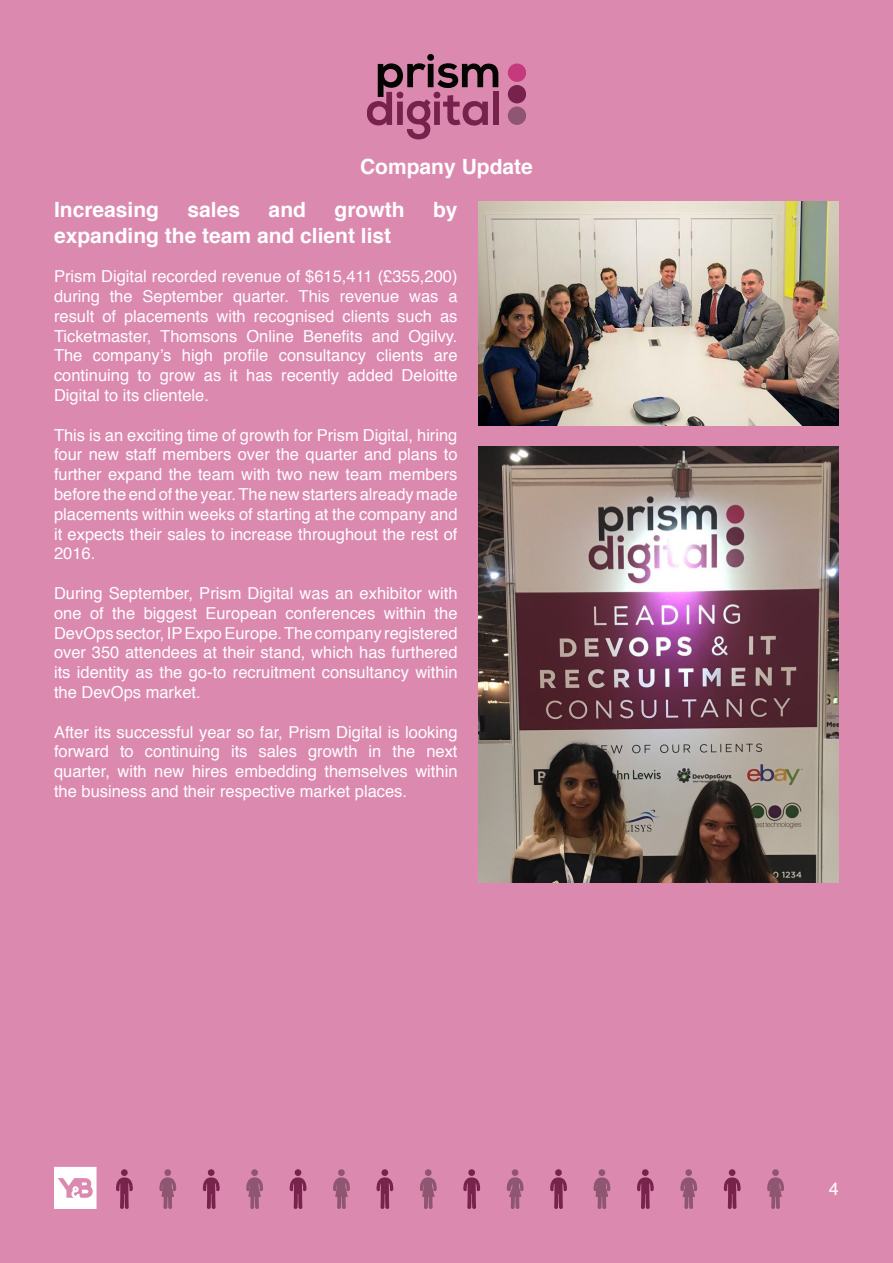
<style>
.page{position:relative;width:893px;height:1263px;background:#dc89b0}
.page>*{position:absolute;margin:0;border:0;box-sizing:border-box;transform-origin:0 0}
.t1{font:700 21px "Helvetica";color:#fff}
.t2{font:18px "Helvetica";color:#fff}
.t3{font:16.5px/19.8px "Helvetica";color:#fff;text-align:justify}
</style>
<div class="page">
<div style="left:121px;top:1169px;width:7px;height:7px;background:#78234b;border-radius:50%"></div>
<svg style="left:116px;top:1177px;width:17px;height:32px"></svg>
<div style="left:164px;top:1169px;width:7px;height:7px;background:#8e5671;border-radius:50%"></div>
<svg style="left:159px;top:1177px;width:18px;height:32px"></svg>
<div style="left:208px;top:1169px;width:7px;height:7px;background:#78234b;border-radius:50%"></div>
<svg style="left:202px;top:1177px;width:18px;height:32px"></svg>
<div style="left:251px;top:1169px;width:7px;height:7px;background:#8e5671;border-radius:50%"></div>
<svg style="left:246px;top:1177px;width:17px;height:32px"></svg>
<div style="left:295px;top:1169px;width:6px;height:7px;background:#78234b;border-radius:50%"></div>
<svg style="left:289px;top:1177px;width:18px;height:32px"></svg>
<div style="left:338px;top:1169px;width:7px;height:7px;background:#8e5671;border-radius:50%"></div>
<svg style="left:333px;top:1177px;width:17px;height:32px"></svg>
<div style="left:381px;top:1169px;width:7px;height:7px;background:#78234b;border-radius:50%"></div>
<svg style="left:376px;top:1177px;width:18px;height:32px"></svg>
<div style="left:425px;top:1169px;width:7px;height:7px;background:#8e5671;border-radius:50%"></div>
<svg style="left:420px;top:1177px;width:17px;height:32px"></svg>
<div style="left:468px;top:1169px;width:7px;height:7px;background:#78234b;border-radius:50%"></div>
<svg style="left:463px;top:1177px;width:18px;height:32px"></svg>
<div style="left:512px;top:1169px;width:6px;height:7px;background:#8e5671;border-radius:50%"></div>
<svg style="left:506px;top:1177px;width:18px;height:32px"></svg>
<div style="left:555px;top:1169px;width:7px;height:7px;background:#78234b;border-radius:50%"></div>
<svg style="left:550px;top:1177px;width:17px;height:32px"></svg>
<div style="left:599px;top:1169px;width:6px;height:7px;background:#8e5671;border-radius:50%"></div>
<svg style="left:593px;top:1177px;width:18px;height:32px"></svg>
<div style="left:642px;top:1169px;width:7px;height:7px;background:#78234b;border-radius:50%"></div>
<svg style="left:637px;top:1177px;width:17px;height:32px"></svg>
<div style="left:685px;top:1169px;width:7px;height:7px;background:#8e5671;border-radius:50%"></div>
<svg style="left:680px;top:1177px;width:18px;height:32px"></svg>
<div style="left:729px;top:1169px;width:6px;height:7px;background:#78234b;border-radius:50%"></div>
<svg style="left:723px;top:1177px;width:18px;height:32px"></svg>
<div style="left:772px;top:1169px;width:7px;height:7px;background:#8e5671;border-radius:50%"></div>
<svg style="left:767px;top:1177px;width:17px;height:32px"></svg>
<svg style="left:54px;top:1167px;width:43px;height:42px"></svg>
<svg style="left:368px;top:54px;width:130px;height:85px"></svg>
<div style="left:493px;top:92px;width:5px;height:33px;background:#77224c"></div>
<svg style="left:508px;top:64px;width:17px;height:61px"></svg>
<img style="left:479px;top:202px;width:360px;height:223px">
<img style="left:479px;top:446px;width:360px;height:436px">
<p class="t1" style="left:360px;top:158px;width:174px">Company Update</p>
<p class="t1" style="left:54px;top:201px;width:107px">Increasing</p>
<p class="t1" style="left:188px;top:201px;width:54px">sales</p>
<p class="t1" style="left:269px;top:201px;width:39px">and</p>
<p class="t1" style="left:334px;top:201px;width:71px">growth</p>
<p class="t1" style="left:433px;top:201px;width:26px">by</p>
<p class="t1" style="left:54px;top:226px;width:339px">expanding the team and client list</p>
<p class="t3" style="left:54px;top:268px;width:405px">Prism Digital recorded revenue of $615,411 (£355,200) during the September quarter. This revenue was a result of placements with recognised clients such as Ticketmaster, Thomsons Online Benefits and Ogilvy.<br>The company’s high profile consultancy clients are continuing to grow as it has recently added Deloitte Digital to its clientele.</p>
<p class="t3" style="left:54px;top:426px;width:405px">This is an exciting time of growth for Prism Digital, hiring four new staff members over the quarter and plans to further expand the team with two new team members before the end of the year. The new starters already made placements within weeks of starting at the company and it expects their sales to increase throughout the rest of 2016.</p>
<p class="t3" style="left:54px;top:585px;width:405px">During September, Prism Digital was an exhibitor with one of the biggest European conferences within the DevOps sector, IP Expo Europe. The company registered over 350 attendees at their stand, which has furthered its identity as the go-to recruitment consultancy within the DevOps market.</p>
<p class="t3" style="left:54px;top:723px;width:405px">After its successful year so far, Prism Digital is looking forward to continuing its sales growth in the next quarter, with new hires embedding themselves within the business and their respective market places.</p>
<p class="t2" style="left:829px;top:1181px;width:12px">4</p>
</div>
